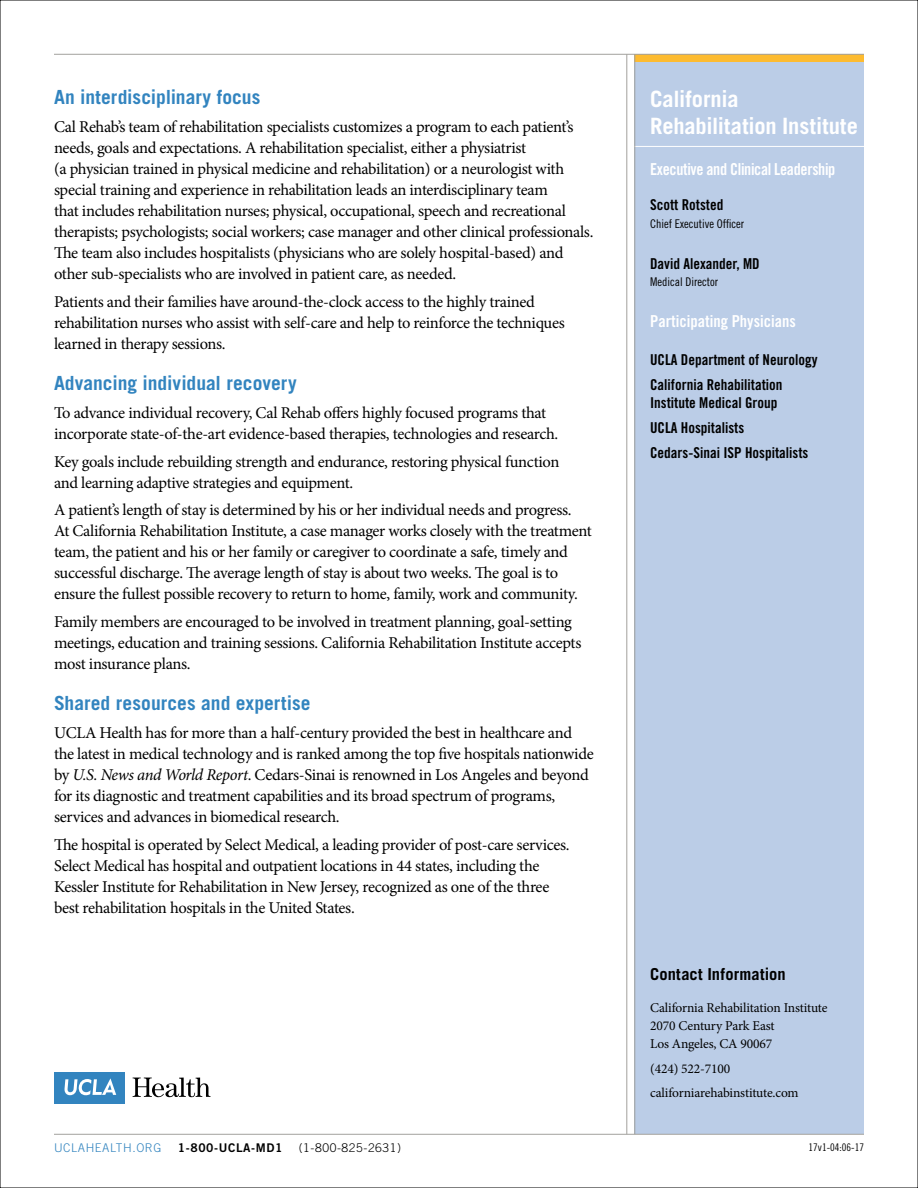
<style>
.page{position:relative;width:918px;height:1188px;background:#fff}
.page>*{position:absolute;margin:0;border:0;box-sizing:border-box;transform-origin:0 0}
.Sidebar_head{font:700 22.5px/27px "Trade Gothic";color:#fff}
.Blue_Subhead{font:700 19.5px "Trade Gothic";color:#3284bf}
.Body_copy{font:16.5px/21px "Minion Pro";letter-spacing:-.02em;color:#000}
.Faculty_Name{font:16.5px "Trade Gothic Bold Cond Twenty";letter-spacing:-.02em;color:#fff}
.Faculty_Name-2{font:16.5px "Trade Gothic Bold Cond Twenty";color:#fff}
.t1{font:700 16.5px "Trade Gothic";letter-spacing:.01em;color:#000}
.Faculty_Name-3{font:15px/18px "Trade Gothic Bold Cond Twenty";color:#000}
.Sidebar_Copy{font:13.5px/18px "Minion Pro";letter-spacing:-.01em;color:#000}
.Faculty_details{font:12px "Trade Gothic Cond Eighteen";color:#000}
.t2{font:300 12px "Trade Gothic";letter-spacing:.05em;color:#000}
.t3{font:300 12px "Trade Gothic";letter-spacing:.05em;color:#3284bf}
.t4{font:12px "Trade Gothic Bold Two";letter-spacing:.05em;color:#000}
.t5{font:10.5px "Trade Gothic Cond Eighteen";color:#000}
.s1{font-style:italic}
</style>
<div class="page">
<div style="left:54px;top:1072px;width:71px;height:32px;background:#3284bf"></div>
<svg style="left:65px;top:1079px;width:51px;height:16px"></svg>
<svg style="left:133px;top:1078px;width:77px;height:19px"></svg>
<div style="left:634px;top:54px;width:230px;height:1080px;background:#bbcde7"></div>
<hr style="left:633px;top:146px;width:233px;height:1px;background:#fff">
<div style="left:634px;top:54px;width:230px;height:8px;background:#fdbb30"></div>
<hr style="left:54px;top:1134px;width:810px;height:1px;background:#a2a19d">
<hr style="left:627px;top:54px;width:1px;height:1080px;background:#a2a19d">
<hr style="left:54px;top:54px;width:810px;height:1px;background:#a2a19d">
<hr style="left:634px;top:54px;width:1px;height:1080px;background:#a2a19d">
<p class="Blue_Subhead" style="left:54px;top:85px;width:208px">An interdisciplinary focus</p>
<p class="Body_copy" style="left:54px;top:116px;width:541px">Cal Rehab’s team of rehabilitation specialists customizes a program to each patient’s needs, goals and expectations. A rehabilitation specialist, either a physiatrist<br>(a physician trained in physical medicine and rehabilitation) or a neurologist with special training and experience in rehabilitation leads an interdisciplinary team<br>that includes rehabilitation nurses; physical, occupational, speech and recreational therapists; psychologists; social workers; case manager and other clinical professionals.<br>The team also includes hospitalists (physicians who are solely hospital-based) and other sub-specialists who are involved in patient care, as needed.</p>
<p class="Body_copy" style="left:54px;top:291px;width:512px">Patients and their families have around-the-clock access to the highly trained rehabilitation nurses who assist with self-care and help to reinforce the techniques learned in therapy sessions.</p>
<p class="Blue_Subhead" style="left:54px;top:371px;width:244px">Advancing individual recovery</p>
<p class="Body_copy" style="left:54px;top:402px;width:506px">To advance individual recovery, Cal Rehab offers highly focused programs that incorporate state-of-the-art evidence-based therapies, technologies and research.</p>
<p class="Body_copy" style="left:54px;top:451px;width:507px">Key goals include rebuilding strength and endurance, restoring physical function and learning adaptive strategies and equipment.</p>
<p class="Body_copy" style="left:54px;top:500px;width:539px">A patient’s length of stay is determined by his or her individual needs and progress.<br>At California Rehabilitation Institute, a case manager works closely with the treatment team, the patient and his or her family or caregiver to coordinate a safe, timely and successful discharge. The average length of stay is about two weeks. The goal is to ensure the fullest possible recovery to return to home, family, work and community.</p>
<p class="Body_copy" style="left:54px;top:611px;width:529px">Family members are encouraged to be involved in treatment planning, goal-setting meetings, education and training sessions. California Rehabilitation Institute accepts most insurance plans.</p>
<p class="Blue_Subhead" style="left:54px;top:691px;width:258px">Shared resources and expertise</p>
<p class="Body_copy" style="left:54px;top:722px;width:541px">UCLA Health has for more than a half-century provided the best in healthcare and the latest in medical technology and is ranked among the top five hospitals nationwide by <span class="s1">U.S. News and World Report</span>. Cedars-Sinai is renowned in Los Angeles and beyond for its diagnostic and treatment capabilities and its broad spectrum of programs, services and advances in biomedical research.</p>
<p class="Body_copy" style="left:54px;top:834px;width:517px">The hospital is operated by Select Medical, a leading provider of post-care services.<br>Select Medical has hospital and outpatient locations in 44 states, including the Kessler Institute for Rehabilitation in New Jersey, recognized as one of the three best rehabilitation hospitals in the United States.</p>
<p class="t3" style="left:54px;top:1140px;width:109px">UCLAHEALTH.ORG</p>
<p class="t4" style="left:178px;top:1140px;width:106px">1-800-UCLA-MD1</p>
<p class="t2" style="left:299px;top:1140px;width:104px">(1-800-825-2631)</p>
<p class="Sidebar_head" style="left:650px;top:85px;width:209px">California<br>Rehabilitation Institute</p>
<p class="Faculty_Name" style="left:650px;top:159px;width:187px">Executive and Clinical Leadership</p>
<p class="Faculty_Name-3" style="left:650px;top:196px;width:75px">Scott Rotsted</p>
<p class="Faculty_details" style="left:650px;top:216px;width:95px">Chief Executive Officer</p>
<p class="Faculty_Name-3" style="left:650px;top:254px;width:111px">David Alexander, MD</p>
<p class="Faculty_details" style="left:650px;top:275px;width:69px">Medical Director</p>
<p class="Faculty_Name-2" style="left:650px;top:311px;width:147px">Participating Physicians</p>
<p class="Faculty_Name-3" style="left:650px;top:351px;width:169px">UCLA Department of Neurology</p>
<p class="Faculty_Name-3" style="left:650px;top:376px;width:134px">California Rehabilitation<br>Institute Medical Group</p>
<p class="Faculty_Name-3" style="left:650px;top:418px;width:96px">UCLA Hospitalists</p>
<p class="Faculty_Name-3" style="left:650px;top:443px;width:160px">Cedars-Sinai ISP Hospitalists</p>
<p class="t1" style="left:650px;top:964px;width:137px">Contact Information</p>
<p class="Sidebar_Copy" style="left:650px;top:999px;width:179px">California Rehabilitation Institute<br>2070 Century Park East<br>Los Angeles, CA 90067</p>
<p class="Sidebar_Copy" style="left:650px;top:1059px;width:82px">(424) 522-7100</p>
<p class="Sidebar_Copy" style="left:650px;top:1084px;width:150px">californiarehabinstitute.com</p>
<p class="t5" style="left:809px;top:1141px;width:57px">17v1-04:06-17</p>
</div>
